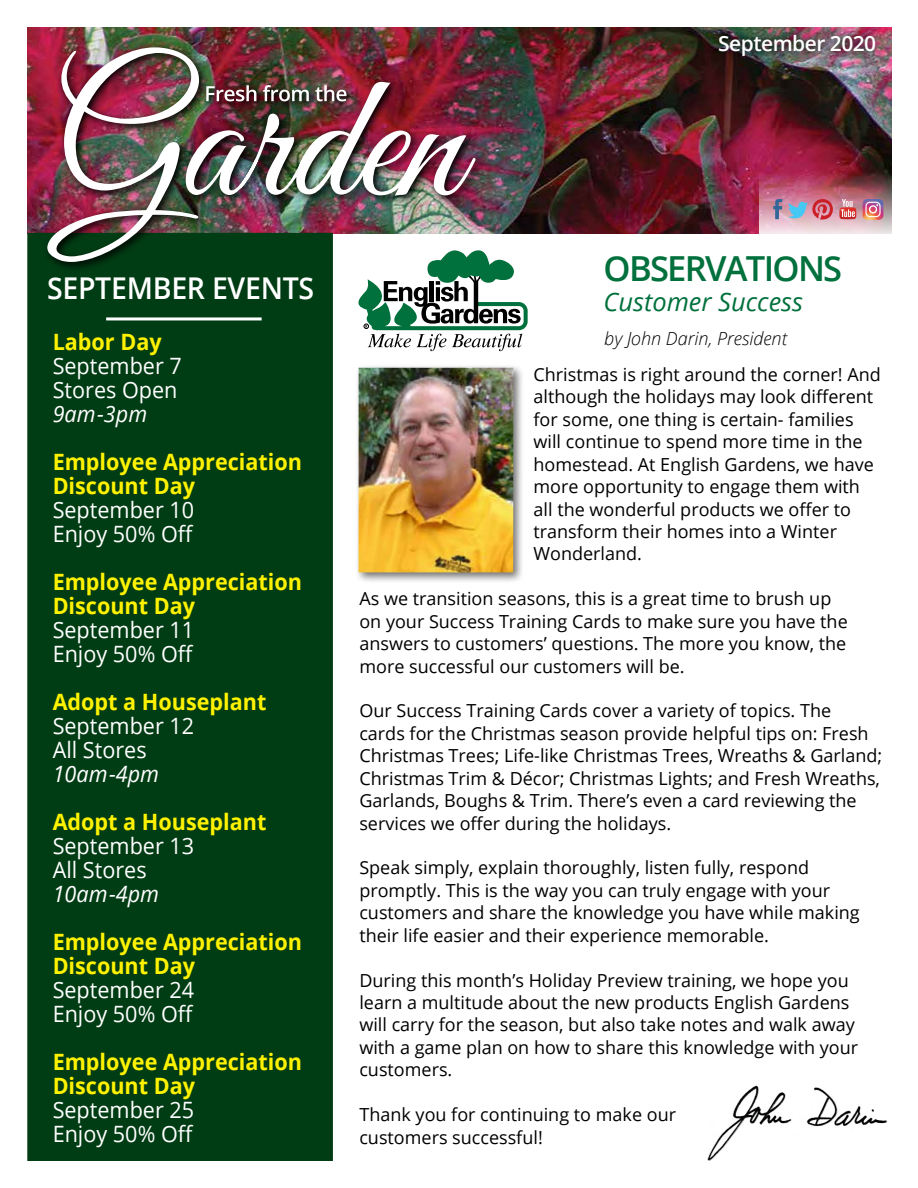
<style>
.page{position:relative;width:918px;height:1188px;background:#fff}
.page>*{position:absolute;margin:0;border:0;box-sizing:border-box;transform-origin:0 0}
.t1{font:600 34.5px "Open Sans";letter-spacing:-.05em;color:#00703c}
.t2{font:600 30px "Open Sans";letter-spacing:-.01em;color:#fff;scale:.95 1}
.t3{font:italic 25.5px "Open Sans";color:#00703c}
.t4{font:700 22.5px/24px "Open Sans";color:#fff200;scale:.96 1}
.t5{font:22.5px/24px "Open Sans";color:#fff;scale:.96 1}
.t6{font:italic 22.5px "Open Sans";color:#fff;scale:.96 1}
.t7{font:600 21px "Open Sans";letter-spacing:-.025em;color:#fff}
.t8{font:18px/22.5px "Open Sans";color:#000}
.t9{font:italic 300 18px "Open Sans";color:#000}
</style>
<div class="page">
<img style="left:27px;top:27px;width:864px;height:206px">
<div style="left:27px;top:233px;width:306px;height:928px;background:#003d14"></div>
<img style="left:760px;top:172px;width:132px;height:62px">
<svg style="left:358px;top:255px;width:170px;height:96px"></svg>
<div style="left:707px;top:22px;width:182px;height:47px;background:#000;opacity:.9"></div>
<div style="left:354px;top:364px;width:170px;height:220px;background:#000;opacity:.55"></div>
<img style="left:359px;top:368px;width:154px;height:204px">
<img style="left:43px;top:43px;width:443px;height:230px">
<img style="left:47px;top:47px;width:429px;height:215px">
<img style="left:707px;top:1085px;width:180px;height:76px">
<svg style="left:773px;top:199px;width:9px;height:20px"></svg>
<svg style="left:788px;top:199px;width:68px;height:24px;background:#c790a0"></svg>
<svg style="left:863px;top:199px;width:20px;height:21px"></svg>
<hr style="left:106px;top:317px;width:156px;height:3px;background:#fff">
<p class="t7" style="left:718px;top:29px;width:159px">September 2020</p>
<h2 class="t2" style="left:47px;top:268px;width:283px">SEPTEMBER EVENTS</h2>
<p class="t4" style="left:53px;top:329px;width:115px">Labor Day</p>
<p class="t5" style="left:53px;top:353px;width:136px">September 7<br>Stores Open</p>
<p class="t6" style="left:53px;top:399px;width:100px">9am-3pm</p>
<p class="t4" style="left:53px;top:449px;width:261px">Employee Appreciation<br>Discount Day</p>
<p class="t5" style="left:53px;top:497px;width:149px">September 10<br>Enjoy 50% Off</p>
<p class="t4" style="left:53px;top:569px;width:261px">Employee Appreciation<br>Discount Day</p>
<p class="t5" style="left:53px;top:617px;width:149px">September 11<br>Enjoy 50% Off</p>
<p class="t4" style="left:53px;top:689px;width:224px">Adopt a Houseplant</p>
<p class="t5" style="left:53px;top:713px;width:149px">September 12<br>All Stores</p>
<p class="t6" style="left:53px;top:758px;width:112px">10am-4pm</p>
<p class="t4" style="left:53px;top:809px;width:224px">Adopt a Houseplant</p>
<p class="t5" style="left:53px;top:833px;width:149px">September 13<br>All Stores</p>
<p class="t6" style="left:53px;top:878px;width:112px">10am-4pm</p>
<p class="t4" style="left:53px;top:929px;width:261px">Employee Appreciation<br>Discount Day</p>
<p class="t5" style="left:53px;top:977px;width:149px">September 24<br>Enjoy 50% Off</p>
<p class="t4" style="left:53px;top:1049px;width:261px">Employee Appreciation<br>Discount Day</p>
<p class="t5" style="left:53px;top:1097px;width:149px">September 25<br>Enjoy 50% Off</p>
<h1 class="t1" style="left:604px;top:245px;width:240px">OBSERVATIONS</h1>
<h3 class="t3" style="left:604px;top:285px;width:201px">Customer Success</h3>
<p class="t9" style="left:604px;top:326px;width:184px">by John Darin, President</p>
<p class="t8" style="left:534px;top:363px;width:349px">Christmas is right around the corner! And although the holidays may look different for some, one thing is certain- families will continue to spend more time in the homestead. At English Gardens, we have more opportunity to engage them with all the wonderful products we offer to transform their homes into a Winter Wonderland.</p>
<p class="t8" style="left:359px;top:587px;width:490px">As we transition seasons, this is a great time to brush up on your Success Training Cards to make sure you have the answers to customers’ questions. The more you know, the more successful our customers will be.</p>
<p class="t8" style="left:359px;top:699px;width:524px">Our Success Training Cards cover a variety of topics. The<br>cards for the Christmas season provide helpful tips on: Fresh Christmas Trees; Life-like Christmas Trees, Wreaths &amp; Garland; Christmas Trim &amp; Décor; Christmas Lights; and Fresh Wreaths, Garlands, Boughs &amp; Trim. There’s even a card reviewing the services we offer during the holidays.</p>
<p class="t8" style="left:359px;top:856px;width:502px">Speak simply, explain thoroughly, listen fully, respond promptly. This is the way you can truly engage with your customers and share the knowledge you have while making their life easier and their experience memorable.</p>
<p class="t8" style="left:359px;top:968px;width:500px">During this month’s Holiday Preview training, we hope you learn a multitude about the new products English Gardens will carry for the season, but also take notes and walk away with a game plan on how to share this knowledge with your customers.</p>
<p class="t8" style="left:359px;top:1103px;width:318px">Thank you for continuing to make our customers successful!</p>
</div>
